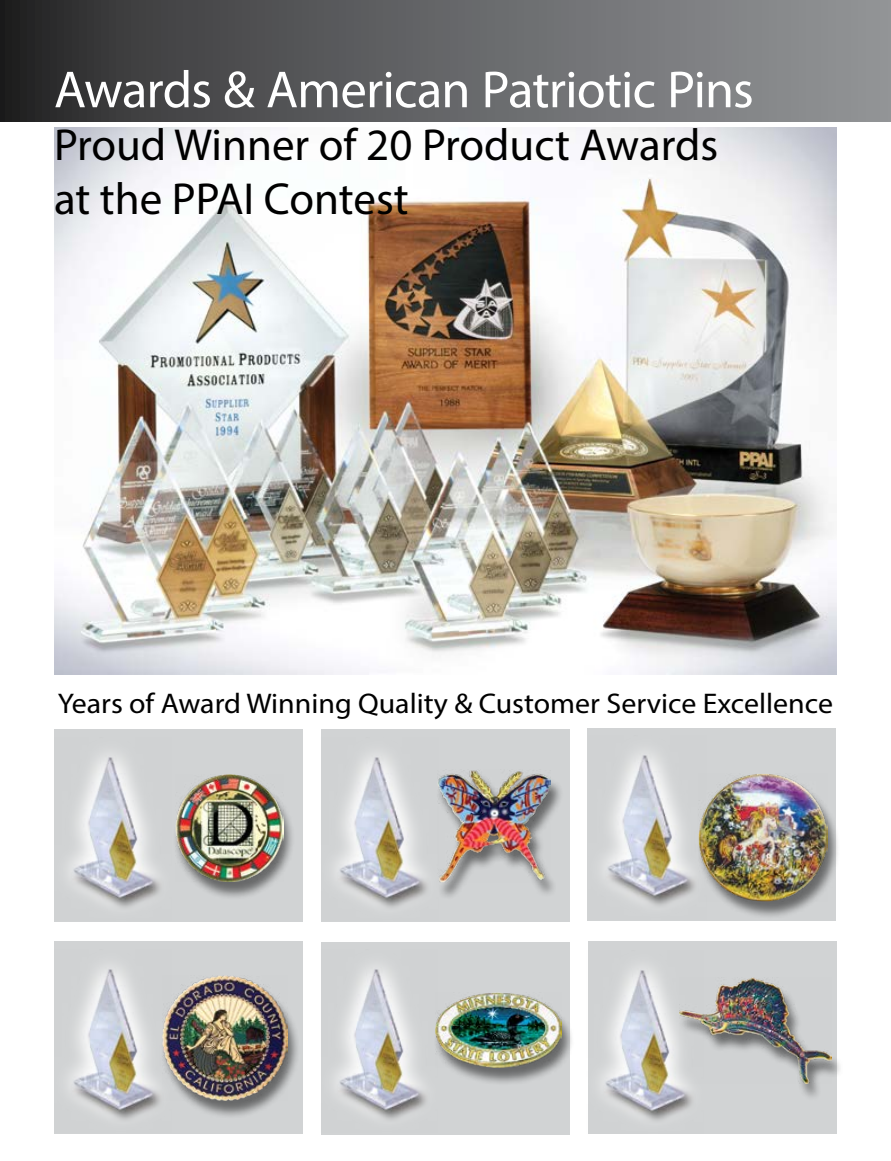
<style>
.page{position:relative;width:891px;height:1161px;background:#fff}
.page>*{position:absolute;margin:0;border:0;box-sizing:border-box;transform-origin:0 0}
.t1{font:52.5px "Myriad Pro";letter-spacing:-.02em;color:#fff}
.t2{font:45px/54px "Myriad Pro";color:#000}
.t3{font:28.5px "Myriad Pro";color:#000;scale:1.05 1}
</style>
<div class="page">
<div style="left:0;top:0;width:891px;height:122px;background:linear-gradient(to right,#2d2d2e,#979a9c)"></div>
<img style="left:54px;top:127px;width:783px;height:547px">
<div style="left:54px;top:729px;width:249px;height:193px;background:#d1d3d4"></div>
<div style="left:173px;top:777px;width:123px;height:124px;background:#000;opacity:.5"></div>
<img style="left:176px;top:775px;width:108px;height:107px">
<img style="left:68px;top:753px;width:92px;height:154px">
<div style="left:322px;top:729px;width:248px;height:193px;background:#d1d3d4"></div>
<div style="left:436px;top:773px;width:128px;height:128px;background:#000;opacity:.5"></div>
<img style="left:438px;top:770px;width:113px;height:113px">
<img style="left:321px;top:737px;width:117px;height:184px">
<div style="left:321px;top:942px;width:249px;height:193px;background:#d1d3d4"></div>
<div style="left:433px;top:996px;width:142px;height:90px;background:#000;opacity:.5"></div>
<img style="left:438px;top:992px;width:124px;height:76px">
<img style="left:334px;top:965px;width:104px;height:154px">
<div style="left:55px;top:941px;width:248px;height:193px;background:#d1d3d4"></div>
<div style="left:160px;top:978px;width:141px;height:142px;background:#000;opacity:.5"></div>
<img style="left:171px;top:975px;width:117px;height:126px">
<img style="left:54px;top:950px;width:117px;height:183px">
<div style="left:587px;top:728px;width:248px;height:193px;background:#d1d3d4"></div>
<div style="left:696px;top:776px;width:144px;height:144px;background:#000;opacity:.5"></div>
<img style="left:706px;top:774px;width:122px;height:128px">
<img style="left:602px;top:751px;width:104px;height:168px">
<div style="left:588px;top:941px;width:249px;height:193px;background:#d1d3d4"></div>
<div style="left:677px;top:981px;width:167px;height:121px;background:#000;opacity:.5"></div>
<img style="left:704px;top:977px;width:127px;height:106px">
<img style="left:600px;top:966px;width:104px;height:154px">
<h1 class="t1" style="left:54px;top:57px;width:701px">Awards &amp; American Patriotic Pins</h1>
<h2 class="t2" style="left:54px;top:117px;width:666px">Proud Winner of 20 Product Awards at the PPAI Contest</h2>
<p class="t3" style="left:58px;top:685px;width:740px">Years of Award Winning Quality &amp; Customer Service Excellence</p>
</div>
